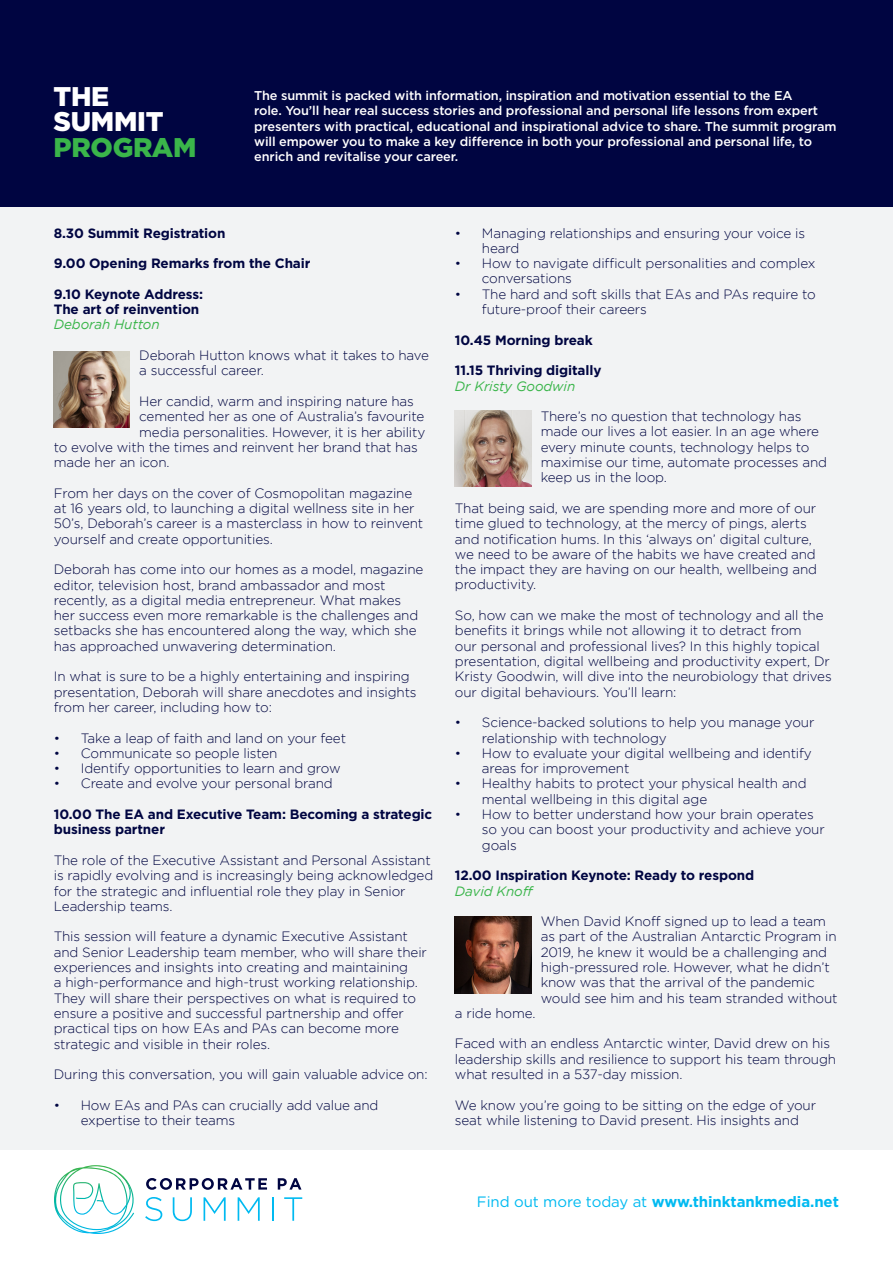
<style>
.page{position:relative;width:893px;height:1263px;background:#fff}
.page>*{position:absolute;margin:0;border:0;box-sizing:border-box;transform-origin:0 0}
.t1{font:900 27px "Gotham";letter-spacing:-.01em;color:#fff}
.t2{font:900 27px "Gotham";letter-spacing:-.01em;color:#3ab54a}
.t3{font:700 15px "Gotham";letter-spacing:-.005em;color:#00baf1}
.t4{font:300 13.5px/15.3px "Gotham";letter-spacing:-.01em;color:#000541}
.t5{font:700 13.5px/15.3px "Gotham";letter-spacing:-.01em;color:#000541}
.t6{font:italic 13.5px "Gotham";letter-spacing:-.01em;color:#3ab54a}
.t7{font:500 12.75px/15.3px "Gotham";letter-spacing:-.01em;color:#fff}
.s1{font-weight:400}
</style>
<div class="page">
<svg style="left:146px;top:1178px;width:121px;height:12px"></svg>
<svg style="left:278px;top:1178px;width:23px;height:12px"></svg>
<svg style="left:145px;top:1197px;width:17px;height:24px"></svg>
<svg style="left:173px;top:1197px;width:19px;height:24px"></svg>
<svg style="left:204px;top:1197px;width:22px;height:24px"></svg>
<svg style="left:238px;top:1197px;width:22px;height:24px"></svg>
<hr style="left:272px;top:1197px;width:2px;height:24px;background:#00baf1">
<svg style="left:284px;top:1197px;width:18px;height:24px"></svg>
<svg style="left:54px;top:1165px;width:80px;height:69px"></svg>
<div style="left:0;top:206px;width:893px;height:944px;background:#f2f3f4"></div>
<div style="left:0;top:0;width:893px;height:207px;background:#000541"></div>
<img style="left:53px;top:351px;width:77px;height:77px">
<img style="left:455px;top:917px;width:76px;height:76px">
<img style="left:455px;top:410px;width:76px;height:77px">
<p class="t1" style="left:53px;top:81px;width:57px">THE</p>
<p class="t1" style="left:53px;top:106px;width:112px">SUMMIT</p>
<p class="t2" style="left:53px;top:132px;width:145px">PROGRAM</p>
<p class="t7" style="left:254px;top:88px;width:584px">The summit is packed with information, inspiration and motivation essential to the EA<br>role. You’ll hear real success stories and professional and personal life lessons from expert presenters with practical, educational and inspirational advice to share. The summit program will empower you to make a key difference in both your professional and personal life, to enrich and revitalise your career.</p>
<p class="t5" style="left:54px;top:225px;width:173px">8.30 Summit Registration</p>
<p class="t5" style="left:54px;top:256px;width:258px">9.00 Opening Remarks from the Chair</p>
<p class="t5" style="left:54px;top:286px;width:151px">9.10 Keynote Address:<br>The art of reinvention</p>
<p class="t6" style="left:54px;top:317px;width:107px">Deborah Hutton</p>
<p class="t4" style="left:139px;top:347px;width:291px">Deborah Hutton knows what it takes to have a successful career.</p>
<p class="t4" style="left:139px;top:393px;width:276px">Her candid, warm and inspiring nature has</p>
<p class="t4" style="left:139px;top:409px;width:287px">cemented her as one of Australia’s favourite</p>
<p class="t4" style="left:139px;top:424px;width:288px">media personalities. However, it is her ability</p>
<p class="t4" style="left:54px;top:439px;width:365px">to evolve with the times and reinvent her brand that has</p>
<p class="t4" style="left:54px;top:455px;width:117px">made her an icon.</p>
<p class="t4" style="left:54px;top:485px;width:371px">From her days on the cover of Cosmopolitan magazine at 16 years old, to launching a digital wellness site in her 50’s, Deborah’s career is a masterclass in how to reinvent yourself and create opportunities.</p>
<p class="t4" style="left:54px;top:562px;width:371px">Deborah has come into our homes as a model, magazine editor, television host, brand ambassador and most recently, as a digital media entrepreneur. What makes her success even more remarkable is the challenges and setbacks she has encountered along the way, which she has approached unwavering determination.</p>
<p class="t4" style="left:54px;top:669px;width:364px">In what is sure to be a highly entertaining and inspiring presentation, Deborah will share anecdotes and insights from her career, including how to:</p>
<p class="t4" style="left:54px;top:730px;width:294px">• Take a leap of faith and land on your feet</p>
<p class="t4" style="left:54px;top:745px;width:225px">• Communicate so people listen</p>
<p class="t4" style="left:54px;top:761px;width:288px">• Identify opportunities to learn and grow</p>
<p class="t4" style="left:54px;top:776px;width:281px">• Create and evolve your personal brand</p>
<p class="t5" style="left:54px;top:806px;width:380px">10.00 The EA and Executive Team: Becoming a strategic business partner</p>
<p class="t4" style="left:54px;top:852px;width:381px">The role of the Executive Assistant and Personal Assistant is rapidly evolving and is increasingly being acknowledged for the strategic and influential role they play in Senior Leadership teams.</p>
<p class="t4" style="left:54px;top:929px;width:375px">This session will feature a dynamic Executive Assistant and Senior Leadership team member, who will share their experiences and insights into creating and maintaining<br>a high-performance and high-trust working relationship.<br>They will share their perspectives on what is required to ensure a positive and successful partnership and offer practical tips on how EAs and PAs can become more strategic and visible in their roles.</p>
<p class="t4" style="left:54px;top:1067px;width:375px">During this conversation, you will gain valuable advice on:</p>
<p class="t4" style="left:81px;top:1097px;width:299px;text-indent:-27px">• How EAs and PAs can crucially add value and expertise to their teams</p>
<p class="t4" style="left:482px;top:225px;width:325px;text-indent:-27px">• Managing relationships and ensuring your voice is heard</p>
<p class="t4" style="left:482px;top:256px;width:335px;text-indent:-27px">• How to navigate difficult personalities and complex conversations</p>
<p class="t4" style="left:482px;top:286px;width:335px;text-indent:-27px">• The hard and soft skills that EAs and PAs require to future-proof their careers</p>
<p class="t5" style="left:455px;top:332px;width:139px">10.45 Morning break</p>
<p class="t5" style="left:455px;top:363px;width:148px">11.15 Thriving digitally</p>
<p class="t6" style="left:455px;top:378px;width:122px">Dr Kristy Goodwin</p>
<p class="t4" style="left:541px;top:409px;width:288px">There’s no question that technology has made our lives a lot easier. In an age where every minute counts, technology helps to maximise our time, automate processes and keep us in the loop.</p>
<p class="t4" style="left:455px;top:500px;width:364px">That being said, we are spending more and more of our time glued to technology, at the mercy of pings, alerts and notification hums. In this ‘always on’ digital culture, we need to be aware of the habits we have created and the impact they are having on our health, wellbeing and productivity.</p>
<p class="t4" style="left:455px;top:608px;width:378px">So, how can we make the most of technology and all the benefits it brings while not allowing it to detract from<br>our personal and professional lives? In this highly topical presentation, digital wellbeing and productivity expert, Dr Kristy Goodwin, will dive into the neurobiology that drives our digital behaviours. You’ll learn:</p>
<p class="t4" style="left:482px;top:715px;width:334px;text-indent:-27px">• Science-backed solutions to help you manage your relationship with technology</p>
<p class="t4" style="left:482px;top:745px;width:331px;text-indent:-27px">• How to evaluate your digital wellbeing and identify areas for improvement</p>
<p class="t4" style="left:482px;top:776px;width:326px;text-indent:-27px">• Healthy habits to protect your physical health and mental wellbeing in this digital age</p>
<p class="t4" style="left:482px;top:806px;width:344px;text-indent:-27px">• How to better understand how your brain operates so you can boost your productivity and achieve your goals</p>
<p class="t5" style="left:455px;top:868px;width:301px">12.00 Inspiration Keynote: Ready to respond</p>
<p class="t6" style="left:455px;top:883px;width:79px">David Knoff</p>
<p class="t4" style="left:541px;top:914px;width:298px">When David Knoff signed up to lead a team as part of the Australian Antarctic Program in 2019, he knew it would be a challenging and high-pressured role. However, what he didn’t know was that the arrival of the pandemic would see him and his team stranded without</p>
<p class="t4" style="left:455px;top:1005px;width:82px">a ride home.</p>
<p class="t4" style="left:455px;top:1036px;width:383px">Faced with an endless Antarctic winter, David drew on his leadership skills and resilience to support his team through what resulted in a 537-day mission.</p>
<p class="t4" style="left:455px;top:1097px;width:363px">We know you’re going to be sitting on the edge of your seat while listening to David present. His insights and</p>
<p class="t3" style="left:477px;top:1192px;width:363px"><span class="s1">Find out more today at</span> www.thinktankmedia.net</p>
</div>
